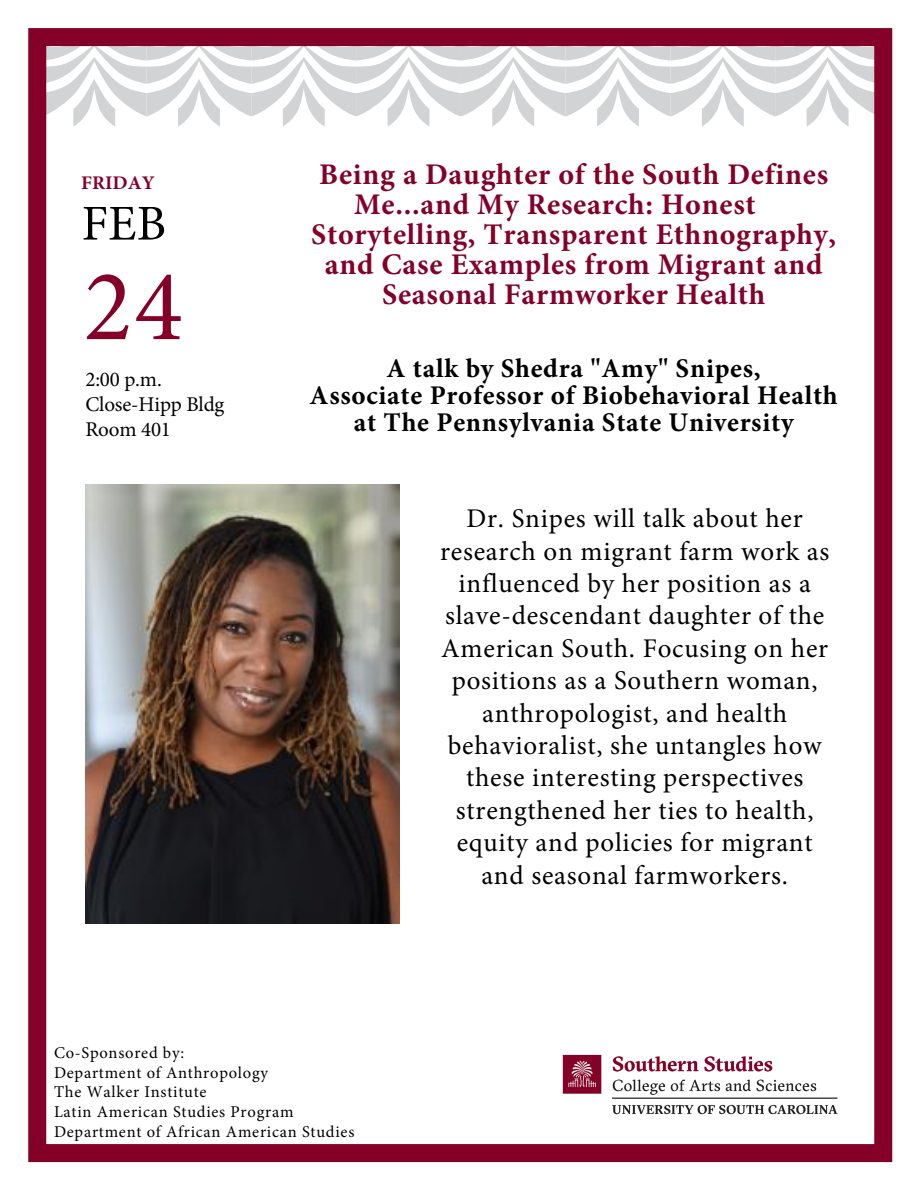
<style>
.page{position:relative;width:918px;height:1188px;background:#fff}
.page>*{position:absolute;margin:0;border:0;box-sizing:border-box;transform-origin:0 0}
.Date_Number{font:102px "Minion Pro";color:#840029}
.Month{font:50.1px "Minion Pro";color:#000}
.Subhead_1{font:700 30px "Minion Pro";letter-spacing:.025em;color:#840029}
.t1{font:27px/32.4px "Minion Pro";letter-spacing:.03em;color:#000;text-align:center}
.Subhead_1-2{font:700 27px/26.8px "Minion Pro";letter-spacing:.03em;color:#000;text-align:center}
.Month-2{font:700 27px "Adobe Arabic";color:#840029}
.H2_style{font:21px/25.2px "Minion Pro";letter-spacing:-.005em;color:#000}
.t2{font:16.5px/19.8px "Minion Pro";letter-spacing:.045em;color:#000}
</style>
<div class="page">
<svg style="left:47px;top:47px;width:826px;height:80px"></svg>
<div style="left:28px;top:28px;width:864px;height:1134px;border:18px solid #840029"></div>
<img style="left:85px;top:484px;width:315px;height:440px">
<img style="left:562px;top:1054px;width:276px;height:61px">
<p class="Month-2" style="left:81px;top:164px;width:75px">FRIDAY</p>
<p class="Month" style="left:82px;top:190px;width:86px">FEB</p>
<p class="Date_Number" style="left:84px;top:238px;width:101px">24</p>
<h2 class="H2_style" style="left:85px;top:366px;width:141px">2:00 p.m.<br>Close-Hipp Bldg<br>Room 401</h2>
<p class="Subhead_1" style="left:319px;top:153px;width:510px">Being a Daughter of the South Defines</p>
<p class="Subhead_1" style="left:354px;top:183px;width:403px">Me...and My Research: Honest</p>
<p class="Subhead_1" style="left:311px;top:213px;width:526px">Storytelling, Transparent Ethnography,</p>
<p class="Subhead_1" style="left:325px;top:243px;width:499px">and Case Examples from Migrant and</p>
<p class="Subhead_1" style="left:382px;top:273px;width:385px">Seasonal Farmworker Health</p>
<p class="Subhead_1-2" style="left:310px;top:355px;width:530px">A talk by Shedra "Amy" Snipes,<br>Associate Professor of Biobehavioral Health at The Pennsylvania State University</p>
<p class="t1" style="left:440px;top:503px;width:391px">Dr. Snipes will talk about her research on migrant farm work as influenced by her position as a slave-descendant daughter of the<br>American South. Focusing on her positions as a Southern woman, anthropologist, and health behavioralist, she untangles how these interesting perspectives strengthened her ties to health, equity and policies for migrant and seasonal farmworkers.</p>
<p class="t2" style="left:54px;top:1043px;width:302px">Co-Sponsored by:<br>Department of Anthropology<br>The Walker Institute<br>Latin American Studies Program<br>Department of African American Studies</p>
</div>
